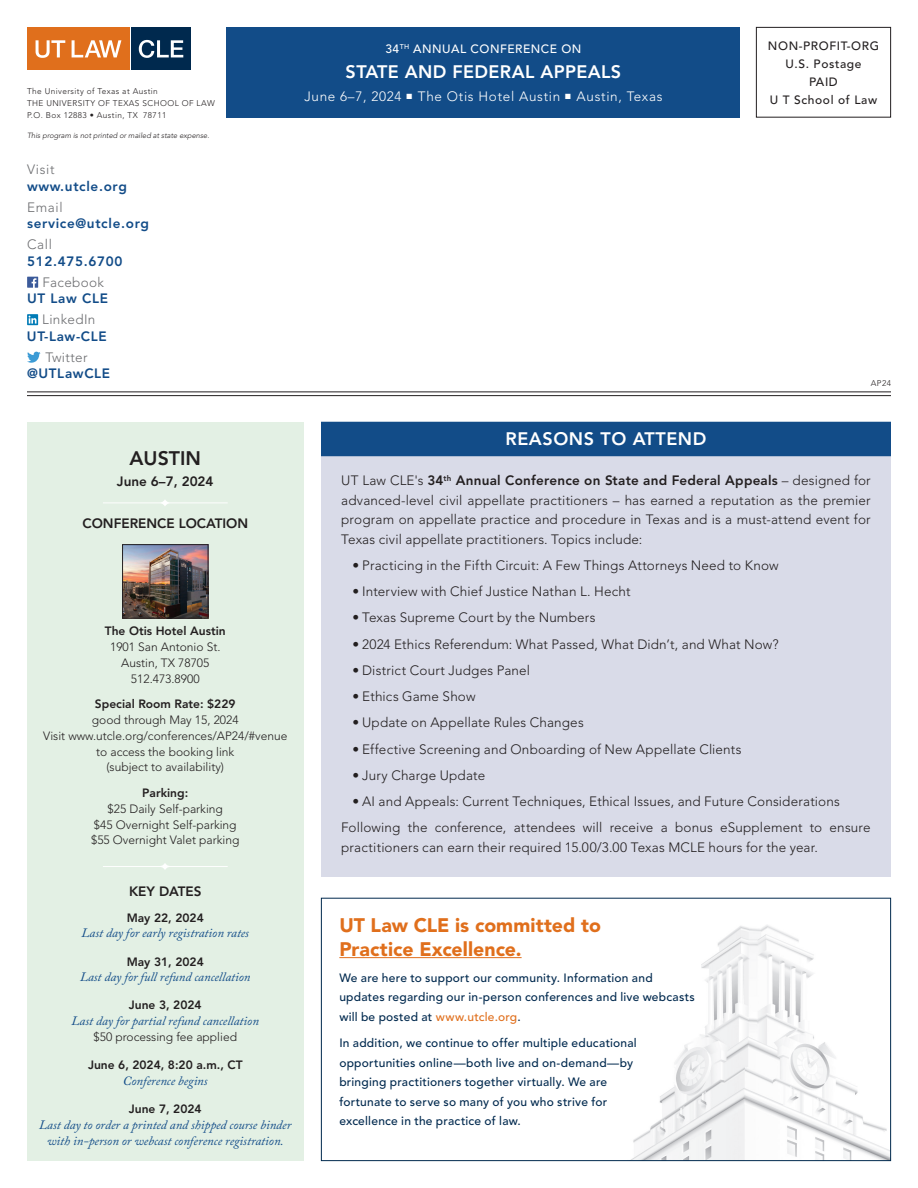
<style>
.page{position:relative;width:918px;height:1188px;background:#fff}
.page>*{position:absolute;margin:0;border:0;box-sizing:border-box;transform-origin:0 0}
.t1{font:900 19.5px/23.4px "Avenir LT Std";color:#e06f1c}
.t2{font:800 19.5px "Avenir LT Std";color:#231f20}
.t3{font:800 18px "Avenir LT Std";letter-spacing:.02em;color:#fff}
.t4{font:300 13.5px/19.5px "Avenir LT Std";letter-spacing:.01em;color:#231f20;text-align:justify}
.t5{font:800 13.5px "Avenir LT Std";letter-spacing:.05em;color:#124c88}
.t6{font:300 13.5px "Avenir LT Std";letter-spacing:.05em;color:#fff}
.t7{font:800 13.5px "Avenir LT Std";color:#231f20}
.t8{font:300 13.5px "Avenir LT Std";letter-spacing:.025em;color:#6c6d70}
.t9{font:italic 12.75px/15.8px "Adobe Caslon Pro";color:#124c88;text-align:center}
.t10{font:500 12px/19.5px "Avenir LT Std";letter-spacing:.02em;color:#00294e}
.t11{font:300 12px/15.8px "Avenir LT Std";color:#231f20;text-align:center}
.t12{font:800 12px "Avenir LT Std";color:#231f20}
.t13{font:500 12px/18px "Avenir LT Std";letter-spacing:.05em;color:#231f20;text-align:center}
.t14{font:500 12px "Avenir LT Std";letter-spacing:.04em;color:#fff}
.t15{font:300 8.25px/12px "Avenir LT Std";letter-spacing:.05em;color:#231f20}
.t16{font:italic 300 7.5px "Avenir LT Std";color:#231f20}
.s1{font-weight:800}
.s2{color:#e06f1c}
</style>
<div class="page">
<div style="left:756px;top:27px;width:135px;height:91px;border:1px solid #231f20"></div>
<svg style="left:27px;top:277px;width:11px;height:11px"></svg>
<svg style="left:27px;top:314px;width:11px;height:11px"></svg>
<svg style="left:29px;top:316px;width:7px;height:8px"></svg>
<svg style="left:27px;top:352px;width:14px;height:11px"></svg>
<div style="left:227px;top:27px;width:513px;height:91px;background:#124c88"></div>
<hr style="left:27px;top:391px;width:864px;height:1px;background:#231f20">
<hr style="left:27px;top:395px;width:864px;height:1px;background:#231f20">
<div style="left:131px;top:27px;width:60px;height:42px;background:#00294e"></div>
<div style="left:27px;top:27px;width:102px;height:42px;background:#e06f1c"></div>
<svg style="left:36px;top:40px;width:29px;height:18px"></svg>
<svg style="left:72px;top:40px;width:49px;height:17px"></svg>
<svg style="left:139px;top:40px;width:44px;height:18px"></svg>
<img style="left:632px;top:925px;width:257px;height:234px">
<div style="left:321px;top:898px;width:570px;height:263px;border:1px solid #00294e"></div>
<hr style="left:339px;top:957px;width:183px;height:1px;background:#e06f1c">
<div style="left:27px;top:423px;width:277px;height:738px;background:#e3f0e4"></div>
<svg style="left:103px;top:500px;width:125px;height:6px"></svg>
<img style="left:124px;top:546px;width:82px;height:70px">
<div style="left:122px;top:544px;width:86px;height:74px;border:1px solid #231f20"></div>
<svg style="left:103px;top:863px;width:125px;height:7px"></svg>
<div style="left:321px;top:423px;width:570px;height:454px;background:#d9dbe8"></div>
<div style="left:321px;top:422px;width:570px;height:34px;background:#124c88"></div>
<p class="t15" style="left:27px;top:85px;width:189px">The University of Texas at Austin<br>THE UNIVERSITY OF TEXAS SCHOOL OF LAW<br>P.O. Box 12883 • Austin, TX 78711</p>
<p class="t16" style="left:27px;top:131px;width:184px">This program is not printed or mailed at state expense.</p>
<p class="t8" style="left:27px;top:162px;width:29px">Visit</p>
<p class="t5" style="left:27px;top:178px;width:101px">www.utcle.org</p>
<p class="t8" style="left:27px;top:199px;width:37px">Email</p>
<p class="t5" style="left:27px;top:216px;width:123px">service@utcle.org</p>
<p class="t8" style="left:27px;top:237px;width:27px">Call</p>
<p class="t5" style="left:27px;top:253px;width:97px">512.475.6700</p>
<p class="t8" style="left:42px;top:274px;width:63px">Facebook</p>
<p class="t5" style="left:27px;top:291px;width:83px">UT Law CLE</p>
<p class="t8" style="left:42px;top:312px;width:55px">LinkedIn</p>
<p class="t5" style="left:27px;top:328px;width:81px">UT-Law-CLE</p>
<p class="t8" style="left:45px;top:349px;width:44px">Twitter</p>
<p class="t5" style="left:27px;top:366px;width:85px">@UTLawCLE</p>
<p class="t14" style="left:385px;top:42px;width:198px">34<sup>TH</sup> ANNUAL CONFERENCE ON</p>
<h2 class="t3" style="left:346px;top:61px;width:277px">STATE AND FEDERAL APPEALS</h2>
<p class="t6" style="left:304px;top:88px;width:360px">June 6–7, 2024 ■ The Otis Hotel Austin ■ Austin, Texas</p>
<p class="t13" style="left:768px;top:37px;width:113px">NON-PROFIT-ORG<br>U.S. Postage<br>PAID<br>U T School of Law</p>
<p class="t15" style="left:871px;top:377px;width:22px">AP24</p>
<h1 class="t2" style="left:130px;top:446px;width:73px">AUSTIN</h1>
<p class="t7" style="left:117px;top:473px;width:98px">June 6–7, 2024</p>
<p class="t7" style="left:82px;top:515px;width:167px">CONFERENCE LOCATION</p>
<p class="t12" style="left:105px;top:624px;width:122px">The Otis Hotel Austin</p>
<p class="t11" style="left:110px;top:639px;width:112px">1901 San Antonio St.<br>Austin, TX 78705<br>512.473.8900</p>
<p class="t12" style="left:95px;top:697px;width:142px">Special Room Rate: $229</p>
<p class="t11" style="left:43px;top:712px;width:246px">good through May 15, 2024<br>Visit www.utcle.org/conferences/AP24/#venue to access the booking link<br>(subject to availability)</p>
<p class="t12" style="left:142px;top:786px;width:48px">Parking:</p>
<p class="t11" style="left:91px;top:801px;width:150px">$25 Daily Self-parking<br>$45 Overnight Self-parking $55 Overnight Valet parking</p>
<p class="t7" style="left:129px;top:883px;width:74px">KEY DATES</p>
<p class="t12" style="left:127px;top:910px;width:79px">May 22, 2024</p>
<p class="t9" style="left:82px;top:925px;width:169px">Last day for early registration rates</p>
<p class="t12" style="left:127px;top:954px;width:79px">May 31, 2024</p>
<p class="t9" style="left:80px;top:969px;width:172px">Last day for full refund cancellation</p>
<p class="t12" style="left:129px;top:998px;width:74px">June 3, 2024</p>
<p class="t9" style="left:72px;top:1013px;width:189px">Last day for partial refund cancellation</p>
<p class="t11" style="left:94px;top:1029px;width:145px">$50 processing fee applied</p>
<p class="t12" style="left:88px;top:1058px;width:156px">June 6, 2024, 8:20 a.m., CT</p>
<p class="t9" style="left:123px;top:1073px;width:86px">Conference begins</p>
<p class="t12" style="left:129px;top:1102px;width:74px">June 7, 2024</p>
<p class="t9" style="left:39px;top:1117px;width:254px">Last day to order a printed and shipped course binder with in-person or webcast conference registration.</p>
<h2 class="t3" style="left:506px;top:429px;width:202px">REASONS TO ATTEND</h2>
<p class="t4" style="left:341px;top:471px;width:531px">UT Law CLE's <span class="s1">34</span><sup>th</sup> <span class="s1">Annual Conference on State and Federal Appeals</span> – designed for advanced-level civil appellate practitioners – has earned a reputation as the premier program on appellate practice and procedure in Texas and is a must-attend event for Texas civil appellate practitioners. Topics include:</p>
<p class="t4" style="left:352px;top:556px;width:428px">• Practicing in the Fifth Circuit: A Few Things Attorneys Need to Know</p>
<p class="t4" style="left:352px;top:582px;width:280px">• Interview with Chief Justice Nathan L. Hecht</p>
<p class="t4" style="left:352px;top:608px;width:245px">• Texas Supreme Court by the Numbers</p>
<p class="t4" style="left:352px;top:634px;width:428px">• 2024 Ethics Referendum: What Passed, What Didn’t, and What Now?</p>
<p class="t4" style="left:352px;top:661px;width:179px">• District Court Judges Panel</p>
<p class="t4" style="left:352px;top:687px;width:125px">• Ethics Game Show</p>
<p class="t4" style="left:352px;top:713px;width:233px">• Update on Appellate Rules Changes</p>
<p class="t4" style="left:352px;top:739px;width:391px">• Effective Screening and Onboarding of New Appellate Clients</p>
<p class="t4" style="left:352px;top:766px;width:134px">• Jury Charge Update</p>
<p class="t4" style="left:341px;top:788px;width:531px;line-height:26.2px;text-indent:11px">• AI and Appeals: Current Techniques, Ethical Issues, and Future Considerations<br>Following the conference, attendees will receive a bonus eSupplement to ensure</p>
<p class="t4" style="left:341px;top:837px;width:478px">practitioners can earn their required 15.00/3.00 Texas MCLE hours for the year.</p>
<h1 class="t1" style="left:339px;top:914px;width:263px">UT Law CLE is committed to<br>Practice Excellence.</h1>
<p class="t10" style="left:339px;top:968px;width:357px">We are here to support our community. Information and updates regarding our in-person conferences and live webcasts will be posted at <span class="s2">www.utcle.org</span>.</p>
<p class="t10" style="left:339px;top:1034px;width:299px">In addition, we continue to offer multiple educational opportunities online—both live and on-demand—by bringing practitioners together virtually. We are fortunate to serve so many of you who strive for excellence in the practice of law.</p>
</div>
